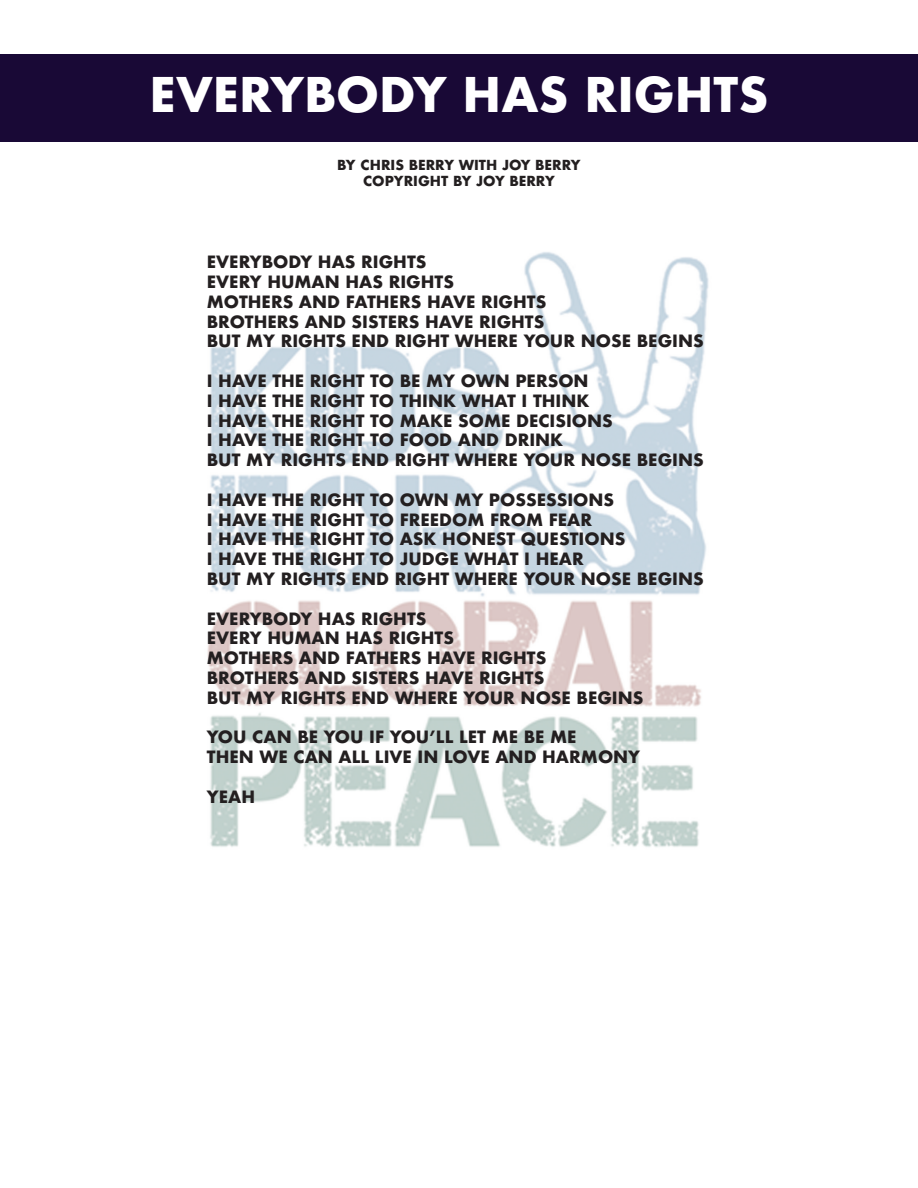
<style>
.page{position:relative;width:918px;height:1188px;background:#fff}
.page>*{position:absolute;margin:0;border:0;box-sizing:border-box;transform-origin:0 0}
.t1{font:700 46.5px "Futura";color:#fff}
.t2{font:700 16.5px/19.8px "Futura";color:#231f20}
.t3{font:700 13.5px/16.2px "Futura";color:#231f20;text-align:center}
</style>
<div class="page">
<img style="left:0;top:54px;width:918px;height:793px">
<div style="left:0;top:55px;width:918px;height:87px;background:#190936"></div>
<h1 class="t1" style="left:150px;top:61px;width:620px">EVERYBODY HAS RIGHTS</h1>
<p class="t3" style="left:337px;top:157px;width:245px">BY CHRIS BERRY WITH JOY BERRY<br>COPYRIGHT BY JOY BERRY</p>
<p class="t2" style="left:207px;top:252px;width:498px">EVERYBODY HAS RIGHTS<br>EVERY HUMAN HAS RIGHTS<br>MOTHERS AND FATHERS HAVE RIGHTS<br>BROTHERS AND SISTERS HAVE RIGHTS<br>BUT MY RIGHTS END RIGHT WHERE YOUR NOSE BEGINS</p>
<p class="t2" style="left:207px;top:371px;width:498px">I HAVE THE RIGHT TO BE MY OWN PERSON<br>I HAVE THE RIGHT TO THINK WHAT I THINK<br>I HAVE THE RIGHT TO MAKE SOME DECISIONS<br>I HAVE THE RIGHT TO FOOD AND DRINK<br>BUT MY RIGHTS END RIGHT WHERE YOUR NOSE BEGINS</p>
<p class="t2" style="left:207px;top:490px;width:498px">I HAVE THE RIGHT TO OWN MY POSSESSIONS<br>I HAVE THE RIGHT TO FREEDOM FROM FEAR<br>I HAVE THE RIGHT TO ASK HONEST QUESTIONS<br>I HAVE THE RIGHT TO JUDGE WHAT I HEAR<br>BUT MY RIGHTS END RIGHT WHERE YOUR NOSE BEGINS</p>
<p class="t2" style="left:207px;top:608px;width:438px">EVERYBODY HAS RIGHTS<br>EVERY HUMAN HAS RIGHTS<br>MOTHERS AND FATHERS HAVE RIGHTS<br>BROTHERS AND SISTERS HAVE RIGHTS<br>BUT MY RIGHTS END WHERE YOUR NOSE BEGINS</p>
<p class="t2" style="left:207px;top:727px;width:435px">YOU CAN BE YOU IF YOU’LL LET ME BE ME<br>THEN WE CAN ALL LIVE IN LOVE AND HARMONY</p>
<p class="t2" style="left:207px;top:787px;width:50px">YEAH</p>
</div>
